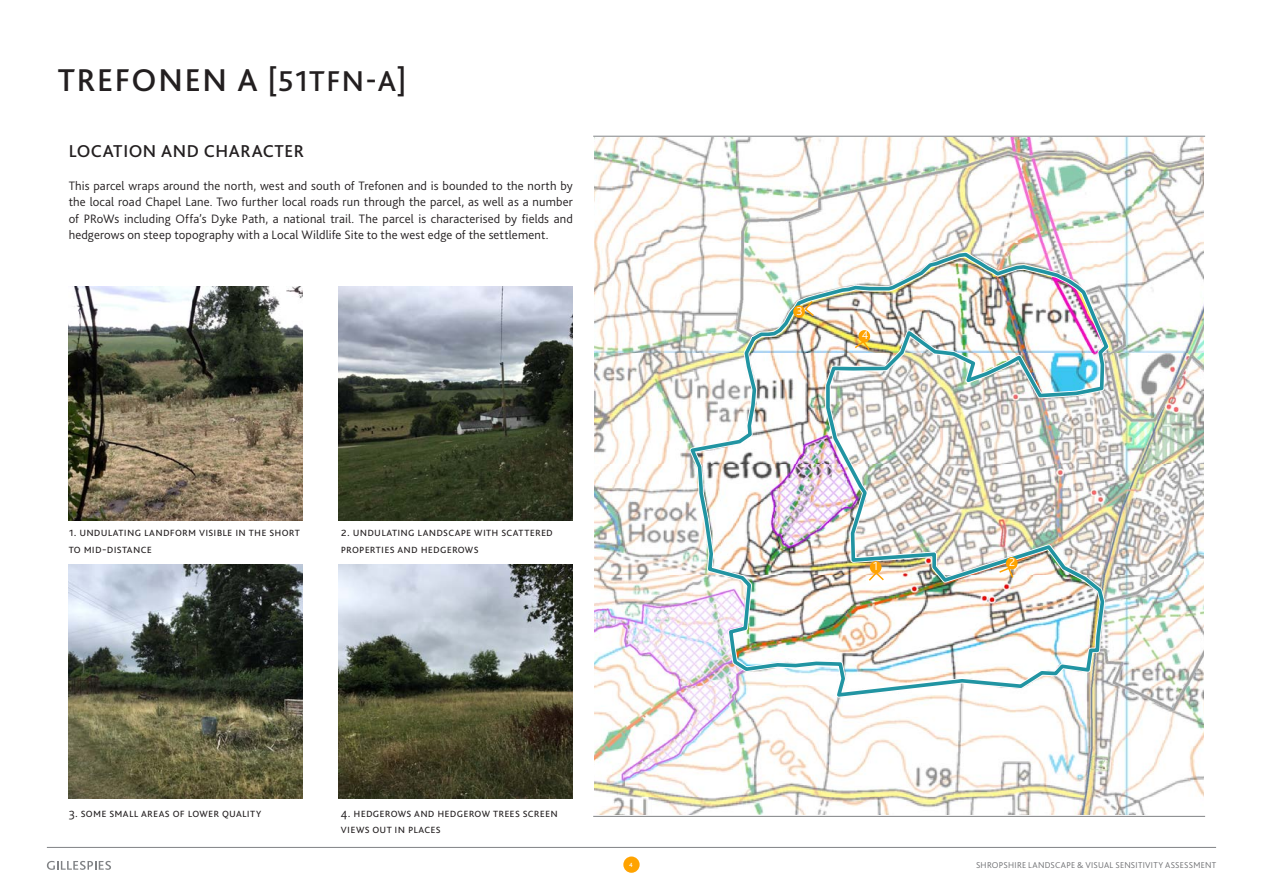
<style>
.page{position:relative;width:1263px;height:893px;background:#fff}
.page>*{position:absolute;margin:0;border:0;box-sizing:border-box;transform-origin:0 0}
.t1{font:500 33px "Bliss 2";letter-spacing:.045em;color:#231f20}
.t2{font:500 18px "Bliss 2";letter-spacing:.03em;color:#231f20}
.Body_Copy{font:300 12.75px/16.5px "Bliss 2";letter-spacing:.015em;color:#231f20}
.t3{font:300 12px "Bliss 2";color:#fff}
.t4{font:300 8.85px "Bliss 2";letter-spacing:.025em;color:#6c6d70}
.t5{font:500 6.3px "Bliss 2";color:#fff}
.s1{font-size:30px}
</style>
<div class="page">
<div style="left:623px;top:856px;width:17px;height:17px;background:#ffa300;border-radius:50%"></div>
<hr style="left:47px;top:847px;width:1169px;height:1px;background:#808285">
<svg style="left:47px;top:861px;width:64px;height:9px"></svg>
<hr style="left:593px;top:816px;width:612px;height:1px;background:#808285">
<hr style="left:593px;top:136px;width:612px;height:1px;background:#808285">
<img style="left:339px;top:565px;width:234px;height:233px">
<img style="left:68px;top:565px;width:234px;height:233px">
<img style="left:339px;top:287px;width:234px;height:233px">
<img style="left:68px;top:287px;width:234px;height:233px">
<img style="left:595px;top:138px;width:608px;height:677px">
<div style="left:870px;top:561px;width:11px;height:12px;background:#ffa300;border-radius:50%"></div>
<svg style="left:867px;top:571px;width:18px;height:11px"></svg>
<div style="left:1006px;top:557px;width:11px;height:12px;background:#ffa300;border-radius:50%"></div>
<svg style="left:998px;top:566px;width:16px;height:13px"></svg>
<div style="left:793px;top:305px;width:12px;height:13px;background:#ffa300;border-radius:50%"></div>
<svg style="left:803px;top:299px;width:12px;height:19px"></svg>
<div style="left:858px;top:330px;width:12px;height:12px;background:#ffa300;border-radius:50%"></div>
<svg style="left:853px;top:340px;width:18px;height:12px"></svg>
<p class="t1" style="left:58px;top:59px;width:350px">TREFONEN A <span class="s1">[51TFN-A]</span></p>
<p class="t2" style="left:69px;top:140px;width:237px">LOCATION AND CHARACTER</p>
<p class="Body_Copy" style="left:69px;top:177px;width:506px;text-align:justify">This parcel wraps around the north, west and south of Trefonen and is bounded to the north by the local road Chapel Lane. Two further local roads run through the parcel, as well as a number of PRoWs including Offa’s Dyke Path, a national trail. The parcel is characterised by fields and hedgerows on steep topography with a Local Wildlife Site to the west edge of the settlement.</p>
<p class="Body_Copy" style="left:69px;top:524px;width:233px">1. Undulating landform visible in the short to mid-distance</p>
<p class="Body_Copy" style="left:341px;top:524px;width:213px">2. Undulating landscape with scattered properties and hedgerows</p>
<p class="t3" style="left:796px;top:303px;width:8px">3</p>
<p class="t3" style="left:862px;top:328px;width:8px">4</p>
<p class="t3" style="left:873px;top:559px;width:6px">1</p>
<p class="t3" style="left:1009px;top:555px;width:8px">2</p>
<p class="Body_Copy" style="left:69px;top:804px;width:194px">3. Some small areas of lower quality</p>
<p class="Body_Copy" style="left:341px;top:804px;width:218px">4. H edgerows and hedgerow trees screen views out in places</p>
<p class="t5" style="left:629px;top:861px;width:5px">4</p>
<p class="t4" style="left:976px;top:859px;width:242px">SHROPSHIRE LANDSCAPE &amp; VISUAL SENSITIVITY ASSESSMENT</p>
</div>
